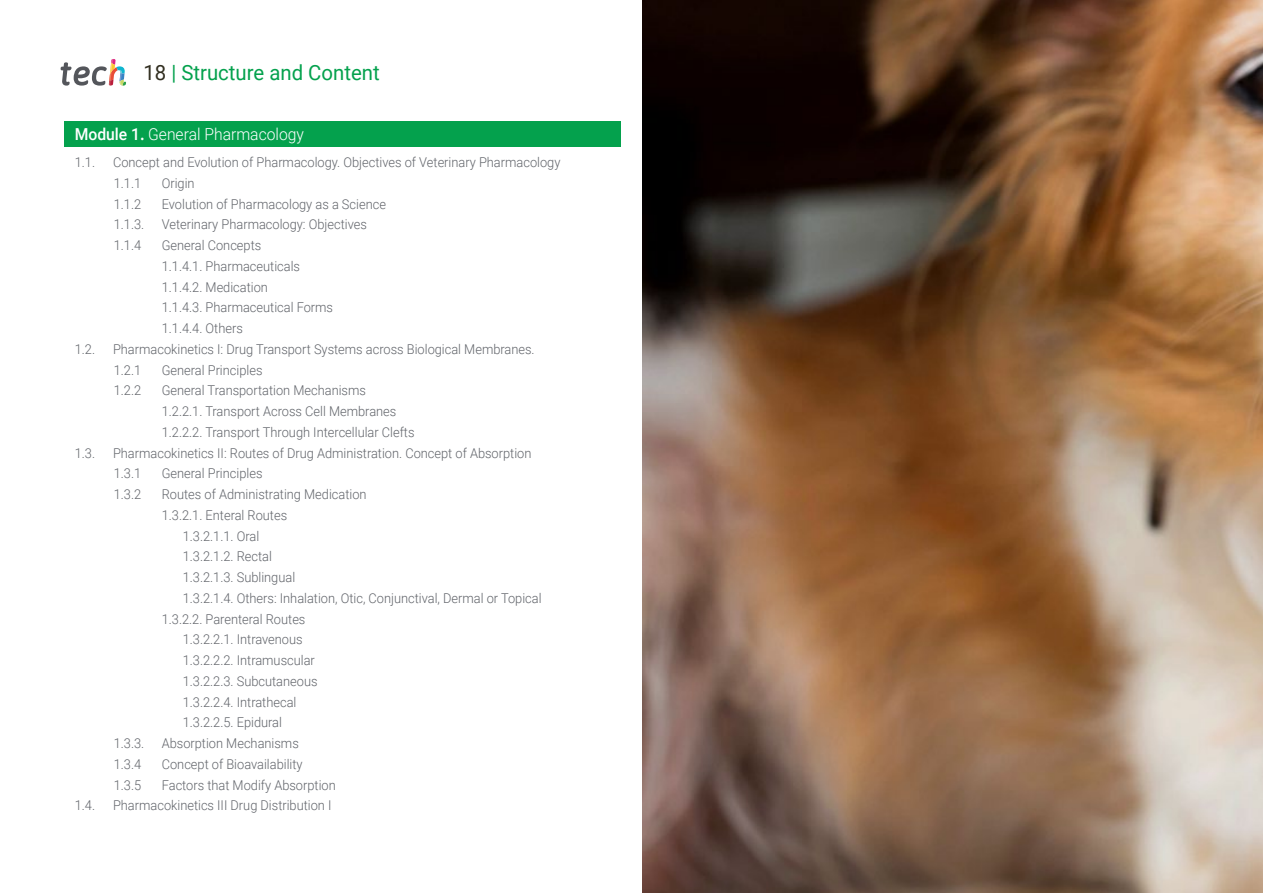
<style>
.page{position:relative;width:1263px;height:893px;background:#fff}
.page>*{position:absolute;margin:0;border:0;box-sizing:border-box;transform-origin:0 0}
.t1{font:21px "Roboto";color:#04a14d}
.t2{font:300 16.5px "Roboto";color:#fff;scale:.95 1}
.t3{font:300 13.5px/20.7px "Roboto";color:#61646a;scale:.95 1}
.s1{color:#312e20}
.s2{font-weight:500}
.s3{font-family:"Meta Pro";font-weight:500}
</style>
<div class="page">
<svg style="left:61px;top:59px;width:65px;height:27px"></svg>
<div style="left:64px;top:121px;width:557px;height:25px;background:#04a14d"></div>
<img style="left:642px;top:0;width:621px;height:893px">
<h1 class="t1" style="left:144px;top:57px;width:238px"><span class="s1">18</span> | Structure and Content</h1>
<p class="t2" style="left:75px;top:123px;width:243px"><span class="s2">Module 1</span><span class="s3">.</span> General Pharmacology</p>
<p class="t3" style="left:75px;top:151px;width:23px">1.1.</p>
<p class="t3" style="left:113px;top:151px;width:472px">Concept and Evolution of Pharmacology. Objectives of Veterinary Pharmacology<br>1.1.1</p>
<p class="t3" style="left:162px;top:172px;width:36px">Origin</p>
<p class="t3" style="left:114px;top:193px;width:30px">1.1.2</p>
<p class="t3" style="left:162px;top:193px;width:237px">Evolution of Pharmacology as a Science</p>
<p class="t3" style="left:114px;top:214px;width:34px">1.1.3.</p>
<p class="t3" style="left:162px;top:214px;width:217px">Veterinary Pharmacology: Objectives</p>
<p class="t3" style="left:114px;top:234px;width:30px">1.1.4</p>
<p class="t3" style="left:162px;top:234px;width:182px">General Concepts<br>1.1.4.1. Pharmaceuticals<br>1.1.4.2. Medication<br>1.1.4.3. Pharmaceutical Forms<br>1.1.4.4. Others</p>
<p class="t3" style="left:75px;top:338px;width:23px">1.2.</p>
<p class="t3" style="left:113px;top:338px;width:445px">Pharmacokinetics I: Drug Transport Systems across Biological Membranes.<br>1.2.1</p>
<p class="t3" style="left:162px;top:359px;width:107px">General Principles</p>
<p class="t3" style="left:114px;top:380px;width:30px">1.2.2</p>
<p class="t3" style="left:162px;top:380px;width:268px">General Transportation Mechanisms<br>1.2.2.1. Transport Across Cell Membranes<br>1.2.2.2. Transport Through Intercellular Clefts</p>
<p class="t3" style="left:75px;top:442px;width:23px">1.3.</p>
<p class="t3" style="left:113px;top:442px;width:442px">Pharmacokinetics II: Routes of Drug Administration. Concept of Absorption<br>1.3.1</p>
<p class="t3" style="left:162px;top:463px;width:107px">General Principles</p>
<p class="t3" style="left:114px;top:483px;width:30px">1.3.2</p>
<p class="t3" style="left:162px;top:483px;width:217px">Routes of Administrating Medication</p>
<p class="t3" style="left:162px;top:504px;width:134px">1.3.2.1. Enteral Routes</p>
<p class="t3" style="left:183px;top:525px;width:82px">1.3.2.1.1. Oral</p>
<p class="t3" style="left:183px;top:546px;width:95px">1.3.2.1.2. Rectal</p>
<p class="t3" style="left:183px;top:566px;width:120px">1.3.2.1.3. Sublingual</p>
<p class="t3" style="left:183px;top:587px;width:379px">1.3.2.1.4. Others: Inhalation, Otic, Conjunctival, Dermal or Topical</p>
<p class="t3" style="left:162px;top:608px;width:153px">1.3.2.2. Parenteral Routes</p>
<p class="t3" style="left:183px;top:629px;width:128px">1.3.2.2.1. Intravenous</p>
<p class="t3" style="left:183px;top:649px;width:141px">1.3.2.2.2. Intramuscular</p>
<p class="t3" style="left:183px;top:670px;width:143px">1.3.2.2.3. Subcutaneous</p>
<p class="t3" style="left:183px;top:691px;width:121px">1.3.2.2.4. Intrathecal</p>
<p class="t3" style="left:183px;top:712px;width:106px">1.3.2.2.5. Epidural</p>
<p class="t3" style="left:114px;top:732px;width:34px">1.3.3.</p>
<p class="t3" style="left:162px;top:732px;width:146px">Absorption Mechanisms</p>
<p class="t3" style="left:114px;top:753px;width:30px">1.3.4</p>
<p class="t3" style="left:162px;top:753px;width:150px">Concept of Bioavailability</p>
<p class="t3" style="left:114px;top:774px;width:30px">1.3.5</p>
<p class="t3" style="left:162px;top:774px;width:185px">Factors that Modify Absorption</p>
<p class="t3" style="left:75px;top:795px;width:23px">1.4.</p>
<p class="t3" style="left:113px;top:795px;width:231px">Pharmacokinetics III Drug Distribution I</p>
</div>
